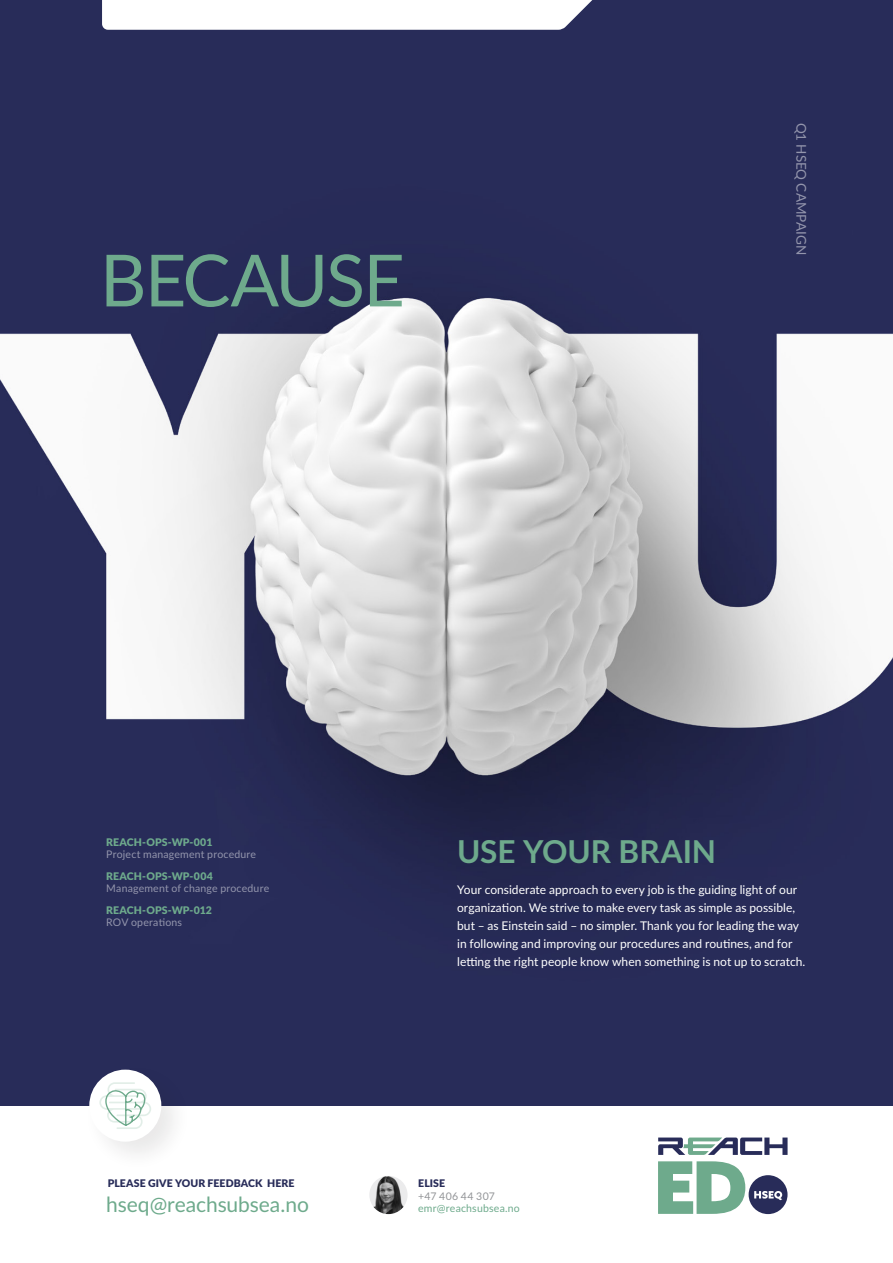
<style>
.page{position:relative;width:893px;height:1263px;background:#fff}
.page>*{position:absolute;margin:0;border:0;box-sizing:border-box;transform-origin:0 0}
.t1{font:72px "Lato";letter-spacing:-.03em;color:#6eaa8c}
.t2{font:700 31.5px "Lato";color:#6eaa8c}
.t3{font:21px "Lato";letter-spacing:-.005em;color:#6eaa8c}
.t4{font:13.5px "Lato";color:#9395ac}
.t5{font:12px/18px "Lato";letter-spacing:.005em;color:#fff}
.t6{font:10.5px "Lato";letter-spacing:.02em;color:#9395ac}
.t7{font:900 10.5px "Lato";letter-spacing:.01em;color:#6eaa8c}
.t8{font:900 10.5px "Lato";letter-spacing:.01em;color:#282c59}
.t9{font:10.5px "Lato";letter-spacing:.02em;color:#6eaa8c}
.t10{font:10.5px "Lato";letter-spacing:.03em;color:#939598}
</style>
<div class="page">
<img style="left:0;top:0;width:893px;height:1106px">
<svg style="left:102px;top:0;width:510px;height:30px"></svg>
<svg style="left:658px;top:1161px;width:87px;height:53px"></svg>
<div style="left:749px;top:1175px;width:38px;height:39px;background:#282c59;border-radius:50%"></div>
<svg style="left:754px;top:1191px;width:28px;height:9px"></svg>
<svg style="left:658px;top:1137px;width:129px;height:18px"></svg>
<img style="left:369px;top:1176px;width:39px;height:38px">
<div style="left:83px;top:1063px;width:109px;height:109px;background:#231f20;opacity:.1"></div>
<div style="left:89px;top:1069px;width:72px;height:73px;background:#fff;border-radius:50%"></div>
<svg style="left:99px;top:1082px;width:52px;height:47px"></svg>
<h1 class="t1" style="left:100px;top:229px;width:306px">BECAUSE</h1>
<p class="t4" style="left:811px;top:123px;width:134px;rotate:90deg">Q1 HSEQ CAMPAIGN</p>
<p class="t7" style="left:106px;top:834px;width:108px">REACH-OPS-WP-001</p>
<p class="t6" style="left:106px;top:847px;width:151px">Project management procedure</p>
<p class="t7" style="left:106px;top:868px;width:108px">REACH-OPS-WP-004</p>
<p class="t6" style="left:106px;top:881px;width:164px">Management of change procedure</p>
<p class="t7" style="left:106px;top:902px;width:107px">REACH-OPS-WP-012</p>
<p class="t6" style="left:106px;top:915px;width:77px">ROV operations</p>
<h2 class="t2" style="left:457px;top:828px;width:260px">USE YOUR BRAIN</h2>
<p class="t5" style="left:457px;top:880px;width:350px">Your considerate approach to every job is the guiding light of our organization. We strive to make every task as simple as possible, but – as Einstein said – no simpler. Thank you for leading the way in following and improving our procedures and routines, and for letting the right people know when something is not up to scratch.</p>
<p class="t8" style="left:108px;top:1175px;width:188px">PLEASE GIVE YOUR FEEDBACK HERE</p>
<p class="t8" style="left:418px;top:1175px;width:28px">ELISE</p>
<p class="t10" style="left:418px;top:1188px;width:78px">+47 406 44 307</p>
<h3 class="t3" style="left:106px;top:1189px;width:204px">hseq@reachsubsea.no</h3>
<p class="t9" style="left:418px;top:1201px;width:103px">emr@reachsubsea.no</p>
</div>
